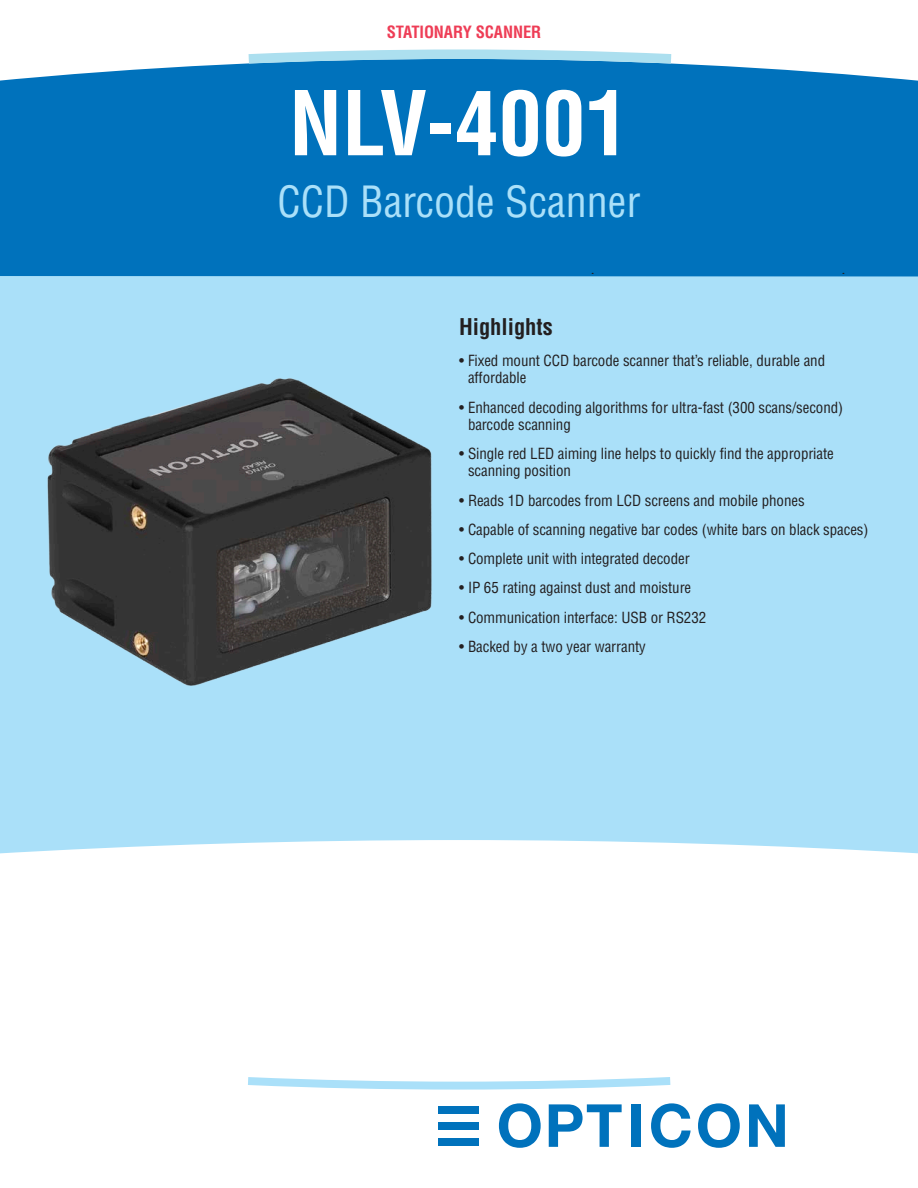
<style>
.page{position:relative;width:918px;height:1188px;background:#fff}
.page>*{position:absolute;margin:0;border:0;box-sizing:border-box;transform-origin:0 0}
.Product_number{font:700 condensed 87px "Helvetica";color:#fff}
.Product_name{font:condensed 42px "Helvetica";color:#aae0f9}
.Highlights_subhead{font:700 condensed 22.5px "Helvetica";color:#231f20}
.t1{font:700 condensed 16.5px "Helvetica";letter-spacing:-.005em;color:#ee3d56}
.t2{font:condensed 15px/17.2px "Helvetica";letter-spacing:-.005em;color:#231f20}
</style>
<div class="page">
<div style="left:0;top:276px;width:918px;height:578px;background:#aae0f9"></div>
<div style="left:438px;top:1106px;width:41px;height:8px;background:#0072bc"></div>
<div style="left:438px;top:1122px;width:41px;height:8px;background:#0072bc"></div>
<div style="left:438px;top:1138px;width:41px;height:8px;background:#0072bc"></div>
<svg style="left:499px;top:1103px;width:42px;height:45px"></svg>
<svg style="left:549px;top:1104px;width:73px;height:43px"></svg>
<div style="left:631px;top:1104px;width:10px;height:43px;background:#0072bc"></div>
<svg style="left:651px;top:1103px;width:40px;height:45px"></svg>
<svg style="left:698px;top:1103px;width:42px;height:45px"></svg>
<svg style="left:749px;top:1104px;width:36px;height:43px"></svg>
<svg style="left:248px;top:1077px;width:423px;height:13px"></svg>
<div style="left:0;top:63px;width:918px;height:213px;background:#0072bc"></div>
<svg style="left:239px;top:49px;width:442px;height:20px;background:#70b6dc"></svg>
<img style="left:9px;top:354px;width:470px;height:373px">
<p class="t1" style="left:387px;top:21px;width:156px">STATIONARY SCANNER</p>
<p class="Product_number" style="left:289px;top:69px;width:341px">NLV-4001</p>
<p class="Product_name" style="left:277px;top:175px;width:365px">CCD Barcode Scanner</p>
<p class="Highlights_subhead" style="left:459px;top:313px;width:95px">Highlights</p>
<p class="t2" style="left:468px;top:352px;width:359px;text-indent:-9px">• Fixed mount CCD barcode scanner that’s reliable, durable and affordable</p>
<p class="t2" style="left:468px;top:398px;width:377px;text-indent:-9px">• Enhanced decoding algorithms for ultra-fast (300 scans/second) barcode scanning</p>
<p class="t2" style="left:468px;top:445px;width:367px;text-indent:-9px">• Single red LED aiming line helps to quickly find the appropriate scanning position</p>
<p class="t2" style="left:459px;top:491px;width:347px">• Reads 1D barcodes from LCD screens and mobile phones</p>
<p class="t2" style="left:459px;top:521px;width:411px">• Capable of scanning negative bar codes (white bars on black spaces)</p>
<p class="t2" style="left:459px;top:550px;width:232px">• Complete unit with integrated decoder</p>
<p class="t2" style="left:459px;top:579px;width:234px">• IP 65 rating against dust and moisture</p>
<p class="t2" style="left:459px;top:608px;width:249px">• Communication interface: USB or RS232</p>
<p class="t2" style="left:459px;top:638px;width:188px">• Backed by a two year warranty</p>
</div>
